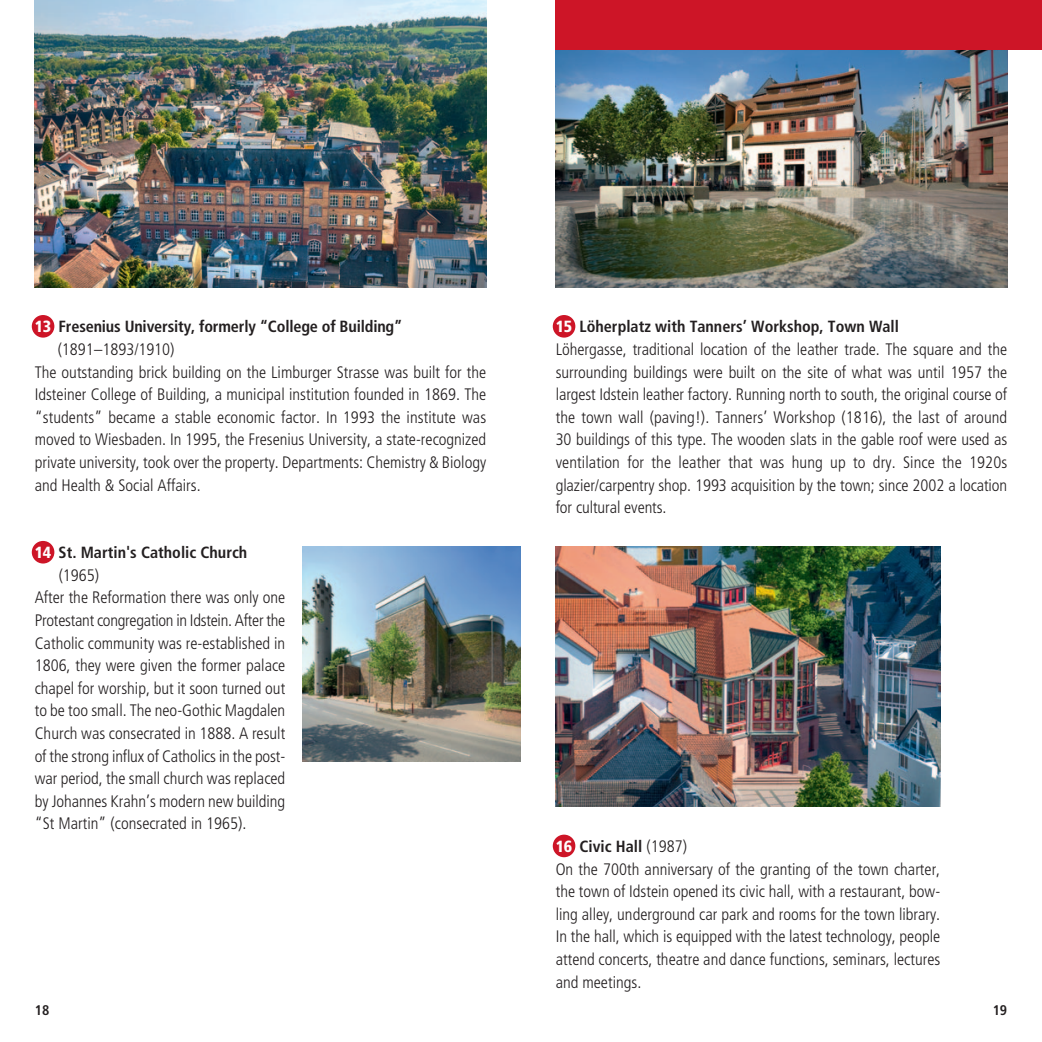
<style>
.page{position:relative;width:1042px;height:1042px;background:#fff}
.page>*{position:absolute;margin:0;border:0;box-sizing:border-box;transform-origin:0 0}
.t1{font:300 condensed 16.62px/22.6px "Frutiger LT Std";color:#231f20;text-align:justify}
.t2{font:700 condensed 16.1px "Frutiger LT Std";color:#231f20}
.t3{font:900 condensed 16.1px "Frutiger LT Std";letter-spacing:-.025em;color:#fff}
.t4{font:700 condensed 14px "Frutiger LT Std";color:#231f20}
.s1{font-weight:300;font-size:16.62px}
</style>
<div class="page">
<div style="left:32px;top:315px;width:22px;height:23px;background:#cd1527;border-radius:50%"></div>
<img style="left:35px;top:0;width:451px;height:287px">
<img style="left:303px;top:546px;width:218px;height:215px">
<img style="left:556px;top:50px;width:451px;height:237px">
<img style="left:556px;top:546px;width:384px;height:260px">
<div style="left:32px;top:541px;width:22px;height:22px;background:#cd1527;border-radius:50%"></div>
<div style="left:553px;top:315px;width:22px;height:23px;background:#cd1527;border-radius:50%"></div>
<div style="left:553px;top:834px;width:22px;height:23px;background:#cd1527;border-radius:50%"></div>
<div style="left:556px;top:0;width:486px;height:50px;background:#cd1527"></div>
<p class="t2" style="left:59px;top:320px;width:345px">Fresenius University, formerly “College of Building”</p>
<p class="t1" style="left:58px;top:339px;width:118px">(1891–1893/1910)</p>
<p class="t1" style="left:35px;top:362px;width:453px">The outstanding brick building on the Limburger Strasse was built for the Idsteiner College of Building, a municipal institution founded in 1869. The “students” became a stable economic factor. In 1993 the institute was moved to Wiesbaden. In 1995, the Fresenius University, a state-recognized private university, took over the property. Departments: Chemistry &amp; Biology and Health &amp; Social Affairs.</p>
<p class="t3" style="left:35px;top:317px;width:18px">13</p>
<p class="t2" style="left:59px;top:546px;width:190px">St. Martin's Catholic Church</p>
<p class="t1" style="left:59px;top:565px;width:42px">(1965)</p>
<p class="t1" style="left:35px;top:588px;width:252px">After the Reformation there was only one Protestant congregation in Idstein. After the Catholic community was re-established in 1806, they were given the former palace chapel for worship, but it soon turned out to be too small. The neo-Gothic Magdalen Church was consecrated in 1888. A result of the strong influx of Catholics in the post&shy;war period, the small church was replaced by Johannes Krahn’s modern new building “St Martin” (consecrated in 1965).</p>
<p class="t3" style="left:35px;top:543px;width:18px">14</p>
<p class="t2" style="left:579px;top:320px;width:321px">Löherplatz with Tanners’ Workshop, Town Wall</p>
<p class="t1" style="left:556px;top:339px;width:453px">Löhergasse, traditional location of the leather trade. The square and the surrounding buildings were built on the site of what was until 1957 the largest Idstein leather factory. Running north to south, the original course of the town wall (paving!). Tanners’ Workshop (1816), the last of around 30 buildings of this type. The wooden slats in the gable roof were used as ventilation for the leather that was hung up to dry. Since the 1920s glazier/carpentry shop. 1993 acquisition by the town; since 2002 a location for cultural events.</p>
<p class="t3" style="left:556px;top:317px;width:18px">15</p>
<p class="t2" style="left:579px;top:840px;width:109px">Civic Hall <span class="s1">(1987)</span></p>
<p class="t1" style="left:556px;top:859px;width:386px">On the 700th anniversary of the granting of the town charter, the town of Idstein opened its civic hall, with a restaurant, bow&shy;ling alley, underground car park and rooms for the town library.<br>In the hall, which is equipped with the latest technology, people attend concerts, theatre and dance functions, seminars, lectures and meetings.</p>
<p class="t3" style="left:556px;top:836px;width:18px">16</p>
<p class="t4" style="left:35px;top:1005px;width:16px">18</p>
<p class="t4" style="left:992px;top:1005px;width:16px">19</p>
</div>
